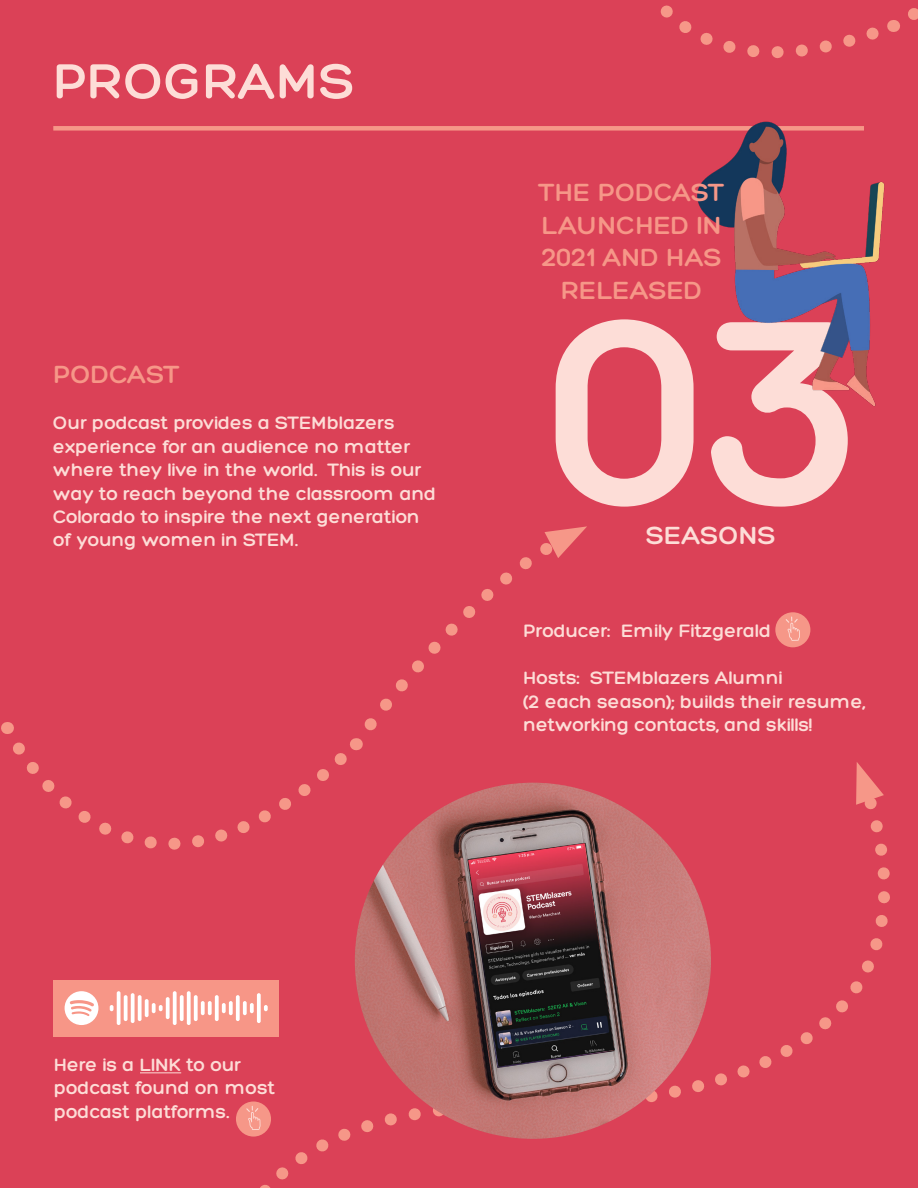
<style>
.page{position:relative;width:918px;height:1188px;background:#db4157}
.page>*{position:absolute;margin:0;border:0;box-sizing:border-box;transform-origin:0 0}
.t1{font:700 285px "Hero";color:#fdddd7}
.t2{font:700 53.55px "Hero";letter-spacing:.01em;color:#fdddd7}
.t3{font:700 27px/32.4px "Hero";letter-spacing:.01em;color:#f69788;text-align:center}
.t4{font:700 27px "Hero";letter-spacing:.01em;color:#fdddd7}
.t5{font:700 19.5px/23.4px "Hero";color:#fdddd7}
</style>
<div class="page">
<svg style="left:660px;top:5px;width:258px;height:54px"></svg>
<svg style="left:526px;top:782px;width:364px;height:334px"></svg>
<svg style="left:856px;top:762px;width:28px;height:43px"></svg>
<div style="left:53px;top:126px;width:811px;height:5px;background:#f69788"></div>
<img style="left:678px;top:121px;width:207px;height:286px">
<img style="left:355px;top:783px;width:356px;height:356px;border-radius:178px">
<svg style="left:3px;top:732px;width:361px;height:199px"></svg>
<svg style="left:354px;top:532px;width:191px;height:209px"></svg>
<svg style="left:7px;top:722px;width:1px;height:12px"></svg>
<svg style="left:356px;top:738px;width:1px;height:12px"></svg>
<svg style="left:545px;top:526px;width:42px;height:32px"></svg>
<hr style="left:140px;top:1072px;width:41px;height:1px;background:#fdddd7">
<div style="left:53px;top:980px;width:226px;height:56px;background:#f79687"></div>
<svg style="left:110px;top:1005px;width:4px;height:6px"></svg>
<svg style="left:117px;top:991px;width:4px;height:34px"></svg>
<svg style="left:124px;top:995px;width:4px;height:26px"></svg>
<svg style="left:131px;top:993px;width:4px;height:30px"></svg>
<svg style="left:138px;top:995px;width:4px;height:26px"></svg>
<svg style="left:145px;top:999px;width:4px;height:18px"></svg>
<svg style="left:152px;top:1003px;width:4px;height:10px"></svg>
<svg style="left:159px;top:1005px;width:4px;height:6px"></svg>
<svg style="left:166px;top:997px;width:4px;height:22px"></svg>
<svg style="left:173px;top:991px;width:4px;height:34px"></svg>
<svg style="left:180px;top:995px;width:4px;height:26px"></svg>
<svg style="left:187px;top:991px;width:4px;height:34px"></svg>
<svg style="left:194px;top:995px;width:4px;height:26px"></svg>
<svg style="left:201px;top:1001px;width:4px;height:14px"></svg>
<svg style="left:208px;top:1001px;width:4px;height:14px"></svg>
<svg style="left:215px;top:995px;width:4px;height:26px"></svg>
<svg style="left:222px;top:1003px;width:4px;height:10px"></svg>
<svg style="left:229px;top:1001px;width:4px;height:14px"></svg>
<svg style="left:236px;top:995px;width:4px;height:26px"></svg>
<svg style="left:243px;top:1001px;width:4px;height:14px"></svg>
<svg style="left:250px;top:1003px;width:4px;height:10px"></svg>
<svg style="left:257px;top:993px;width:4px;height:30px"></svg>
<svg style="left:264px;top:1005px;width:4px;height:6px"></svg>
<svg style="left:65px;top:991px;width:33px;height:34px"></svg>
<div style="left:775px;top:612px;width:35px;height:35px;background:#f69788;border-radius:50%"></div>
<svg style="left:786px;top:617px;width:14px;height:24px"></svg>
<svg style="left:236px;top:1093px;width:274px;height:95px"></svg>
<h2 class="t2" style="left:54px;top:53px;width:302px">PROGRAMS</h2>
<h3 class="t3" style="left:53px;top:359px;width:128px">PODCAST</h3>
<p class="t5" style="left:53px;top:412px;width:385px">Our podcast provides a STEMblazers experience for an audience no matter where they live in the world. This is our way to reach beyond the classroom and Colorado to inspire the next generation of young women in STEM.</p>
<h3 class="t3" style="left:539px;top:178px;width:187px">THE PODCAST<br>LAUNCHED IN<br>2021 AND HAS<br>RELEASED</h3>
<h1 class="t1" style="left:553px;top:260px;width:316px">03</h1>
<h3 class="t4" style="left:646px;top:521px;width:131px">SEASONS</h3>
<p class="t5" style="left:524px;top:620px;width:249px">Producer: Emily Fitzgerald</p>
<p class="t5" style="left:524px;top:667px;width:343px">Hosts: STEMblazers Alumni<br>(2 each season); builds their resume, networking contacts, and skills!</p>
<p class="t5" style="left:54px;top:1054px;width:223px">Here is a LINK to our podcast found on most podcast platforms.</p>
</div>
